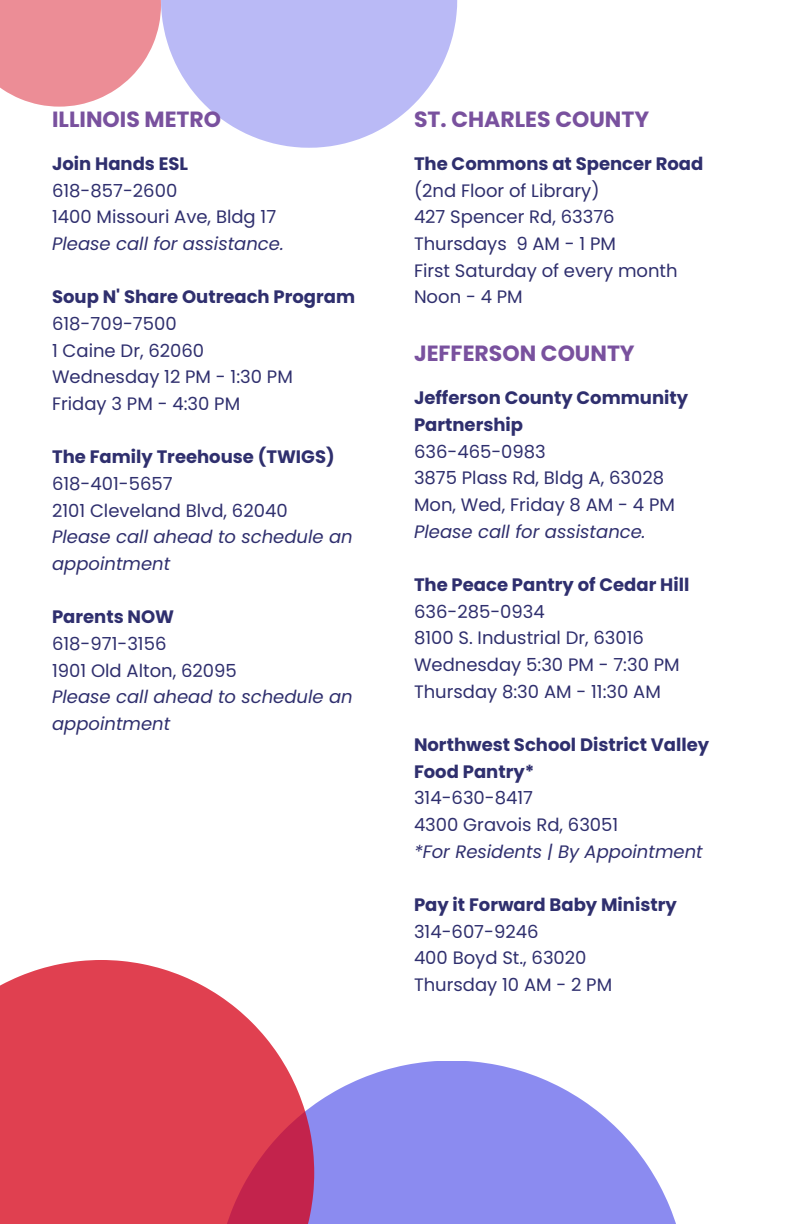
<style>
.page{position:relative;width:792px;height:1224px;background:#fff}
.page>*{position:absolute;margin:0;border:0;box-sizing:border-box;transform-origin:0 0}
.t1{font:700 22px "Poppins";color:#79519e}
.t2{font:18px "Poppins";color:#2f2f6e}
.t3{font:700 18px/26.6px "Poppins";color:#2f2f6e}
.t4{font:italic 18px/26.6px "Poppins";color:#2f2f6e}
.s1{font-weight:400}
</style>
<div class="page">
<svg style="left:314px;top:1061px;width:362px;height:163px;fill:#8b8bf0"></svg>
<svg style="left:0;top:960px;width:314px;height:264px;background:#e15565"></svg>
<svg style="left:161px;top:0;width:296px;height:148px;fill:#babaf6"></svg>
<svg style="left:0;top:0;width:161px;height:107px;background:#ee9ea6"></svg>
<h1 class="t1" style="left:52px;top:104px;width:171px">ILLINOIS METRO</h1>
<p class="t3" style="left:52px;top:150px;width:138px">Join Hands ESL</p>
<p class="t2" style="left:52px;top:178px;width:127px">618-857-2600</p>
<p class="t2" style="left:52px;top:204px;width:226px">1400 Missouri Ave, Bldg 17</p>
<p class="t4" style="left:52px;top:230px;width:233px">Please call for assistance.</p>
<p class="t3" style="left:52px;top:284px;width:305px">Soup N' Share Outreach Program</p>
<p class="t2" style="left:52px;top:311px;width:126px">618-709-7500</p>
<p class="t2" style="left:52px;top:338px;width:154px">1 Caine Dr, 62060</p>
<p class="t2" style="left:52px;top:364px;width:242px">Wednesday 12 PM - 1:30 PM</p>
<p class="t2" style="left:52px;top:391px;width:190px">Friday 3 PM - 4:30 PM</p>
<p class="t3" style="left:52px;top:444px;width:284px">The Family Treehouse (TWIGS)</p>
<p class="t2" style="left:52px;top:471px;width:122px">618-401-5657</p>
<p class="t2" style="left:52px;top:498px;width:237px">2101 Cleveland Blvd, 62040</p>
<p class="t4" style="left:52px;top:524px;width:302px">Please call ahead to schedule an appointment</p>
<p class="t3" style="left:52px;top:604px;width:124px">Parents NOW</p>
<p class="t2" style="left:52px;top:631px;width:116px">618-971-3156</p>
<p class="t2" style="left:52px;top:658px;width:186px">1901 Old Alton, 62095</p>
<p class="t4" style="left:52px;top:684px;width:302px">Please call ahead to schedule an appointment</p>
<h1 class="t1" style="left:414px;top:104px;width:237px">ST. CHARLES COUNTY</h1>
<p class="t3" style="left:414px;top:150px;width:291px">The Commons at Spencer Road <span class="s1">(2nd Floor of Library)</span></p>
<p class="t2" style="left:414px;top:204px;width:202px">427 Spencer Rd, 63376</p>
<p class="t2" style="left:414px;top:231px;width:204px">Thursdays 9 AM - 1 PM</p>
<p class="t2" style="left:414px;top:258px;width:265px">First Saturday of every month</p>
<p class="t2" style="left:414px;top:284px;width:110px">Noon - 4 PM</p>
<h1 class="t1" style="left:414px;top:338px;width:222px">JEFFERSON COUNTY</h1>
<p class="t3" style="left:414px;top:385px;width:276px">Jefferson County Community<br>Partnership</p>
<p class="t2" style="left:414px;top:439px;width:133px">636-465-0983</p>
<p class="t2" style="left:414px;top:465px;width:252px">3875 Plass Rd, Bldg A, 63028</p>
<p class="t2" style="left:414px;top:492px;width:262px">Mon, Wed, Friday 8 AM - 4 PM</p>
<p class="t4" style="left:414px;top:518px;width:233px">Please call for assistance.</p>
<p class="t3" style="left:414px;top:571px;width:277px">The Peace Pantry of Cedar Hill</p>
<p class="t2" style="left:414px;top:599px;width:132px">636-285-0934</p>
<p class="t2" style="left:414px;top:625px;width:232px">8100 S. Industrial Dr, 63016</p>
<p class="t2" style="left:414px;top:652px;width:267px">Wednesday 5:30 PM - 7:30 PM</p>
<p class="t2" style="left:414px;top:679px;width:248px">Thursday 8:30 AM - 11:30 AM</p>
<p class="t3" style="left:414px;top:731px;width:297px">Northwest School District Valley<br>Food Pantry*</p>
<p class="t2" style="left:414px;top:785px;width:121px">314-630-8417</p>
<p class="t2" style="left:414px;top:812px;width:206px">4300 Gravois Rd, 63051</p>
<p class="t4" style="left:414px;top:838px;width:290px">*For Residents | By Appointment</p>
<p class="t3" style="left:414px;top:891px;width:264px">Pay it Forward Baby Ministry</p>
<p class="t2" style="left:414px;top:919px;width:126px">314-607-9246</p>
<p class="t2" style="left:414px;top:945px;width:174px">400 Boyd St., 63020</p>
<p class="t2" style="left:414px;top:972px;width:200px">Thursday 10 AM - 2 PM</p>
</div>
